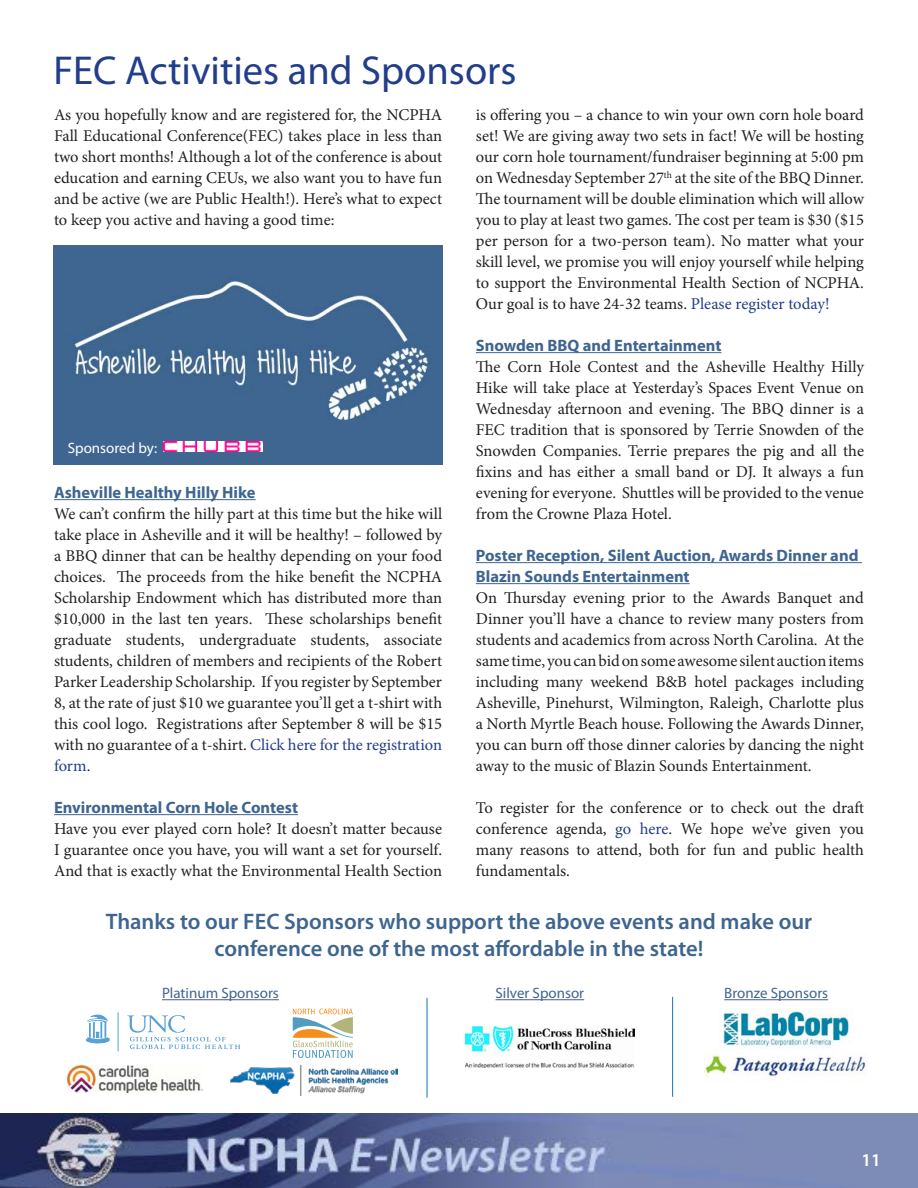
<style>
.page{position:relative;width:918px;height:1188px;background:#fff}
.page>*{position:absolute;margin:0;border:0;box-sizing:border-box;transform-origin:0 0}
.t1{font:40.5px "Myriad Pro";color:#223d8a}
.body{font:600 22.5px/27px "Myriad Pro";color:#3e6590;text-align:center}
.t2{font:600 18px "Myriad Pro";color:#fff}
.body-2{font:16.5px/21px "Minion Pro";color:#231f20;text-align:justify}
.body-3{font:700 16.5px/21px "Myriad Pro";color:#3e6590}
.website{font:15px "Myriad Pro";color:#3e6590}
.website-2{font:15px "Myriad Pro";color:#fff}
.s1{color:#223d8a}
</style>
<div class="page">
<img style="left:0;top:1113px;width:918px;height:75px">
<hr style="left:54px;top:499px;width:202px;height:1px;background:#3e6590">
<hr style="left:54px;top:814px;width:244px;height:1px;background:#3e6590">
<hr style="left:476px;top:352px;width:245px;height:1px;background:#3e6590">
<hr style="left:476px;top:562px;width:386px;height:1px;background:#3e6590">
<hr style="left:476px;top:583px;width:214px;height:1px;background:#3e6590">
<hr style="left:162px;top:999px;width:117px;height:1px;background:#4a5989">
<hr style="left:496px;top:999px;width:88px;height:1px;background:#4a5989">
<hr style="left:724px;top:999px;width:104px;height:1px;background:#4a5989">
<img style="left:54px;top:245px;width:388px;height:219px">
<svg style="left:293px;top:1009px;width:60px;height:49px"></svg>
<img style="left:705px;top:1051px;width:161px;height:30px">
<hr style="left:118px;top:1012px;width:1px;height:39px;background:#56a0d5">
<svg style="left:127px;top:1015px;width:113px;height:34px"></svg>
<svg style="left:86px;top:1015px;width:23px;height:28px"></svg>
<img style="left:721px;top:1010px;width:129px;height:39px">
<img style="left:465px;top:1026px;width:169px;height:42px">
<hr style="left:427px;top:998px;width:1px;height:100px;background:#1476b9">
<hr style="left:672px;top:997px;width:1px;height:100px;background:#1476b9">
<img style="left:68px;top:1066px;width:135px;height:27px">
<img style="left:230px;top:1066px;width:168px;height:29px">
<img style="left:163px;top:442px;width:99px;height:10px">
<p class="t1" style="left:54px;top:46px;width:465px">FEC Activities and Sponsors</p>
<p class="body-2" style="left:54px;top:104px;width:390px">As you hopefully know and are registered for, the NCPHA Fall Educational Conference(FEC) takes place in less than two short months! Although a lot of the conference is about education and earning CEUs, we also want you to have fun and be active (we are Public Health!). Here’s what to expect to keep you active and having a good time:</p>
<p class="website-2" style="left:68px;top:439px;width:91px">Sponsored by:</p>
<p class="body-3" style="left:54px;top:481px;width:203px">Asheville Healthy Hilly Hike</p>
<p class="body-2" style="left:54px;top:503px;width:390px">We can’t confirm the hilly part at this time but the hike will take place in Asheville and it will be healthy! – followed by a BBQ dinner that can be healthy depending on your food choices. The proceeds from the hike benefit the NCPHA Scholarship Endowment which has distributed more than $10,000 in the last ten years. These scholarships benefit graduate students, undergraduate students, associate students, children of members and recipients of the Robert Parker Leadership Scholarship. If you register by September 8, at the rate of just $10 we guarantee you’ll get a t-shirt with this cool logo. Registrations after September 8 will be $15 with no guarantee of a t-shirt. <span class="s1">Click here for the registration form</span>.</p>
<p class="body-3" style="left:54px;top:796px;width:246px">Environmental Corn Hole Contest</p>
<p class="body-2" style="left:54px;top:818px;width:390px">Have you ever played corn hole? It doesn’t matter because I guarantee once you have, you will want a set for yourself.<br>And that is exactly what the Environmental Health Section</p>
<p class="body-2" style="left:476px;top:104px;width:390px">is offering you – a chance to win your own corn hole board set! We are giving away two sets in fact! We will be hosting our corn hole tournament/fundraiser beginning at 5:00 pm on Wednesday September 27<sup>th</sup> at the site of the BBQ Dinner.<br>The tournament will be double elimination which will allow you to play at least two games. The cost per team is $30 ($15 per person for a two-person team). No matter what your skill level, we promise you will enjoy yourself while helping to support the Environmental Health Section of NCPHA.<br>Our goal is to have 24-32 teams. <span class="s1">Please register today!</span></p>
<p class="body-3" style="left:476px;top:334px;width:247px">Snowden BBQ and Entertainment</p>
<p class="body-2" style="left:476px;top:356px;width:390px">The Corn Hole Contest and the Asheville Healthy Hilly Hike will take place at Yesterday’s Spaces Event Venue on Wednesday afternoon and evening. The BBQ dinner is a FEC tradition that is sponsored by Terrie Snowden of the Snowden Companies. Terrie prepares the pig and all the fixins and has either a small band or DJ. It always a fun evening for everyone. Shuttles will be provided to the venue from the Crowne Plaza Hotel.</p>
<p class="body-3" style="left:476px;top:544px;width:384px">Poster Reception, Silent Auction, Awards Dinner and<br>Blazin Sounds Entertainment</p>
<p class="body-2" style="left:476px;top:587px;width:390px">On Thursday evening prior to the Awards Banquet and Dinner you’ll have a chance to review many posters from students and academics from across North Carolina. At the same time, you can bid on some awesome silent auction items including many weekend B&amp;B hotel packages including Asheville, Pinehurst, Wilmington, Raleigh, Charlotte plus a North Myrtle Beach house. Following the Awards Dinner, you can burn off those dinner calories by dancing the night away to the music of Blazin Sounds Entertainment.</p>
<p class="body-2" style="left:476px;top:797px;width:390px">To register for the conference or to check out the draft conference agenda, <span class="s1">go here</span>. We hope we’ve given you many reasons to attend, both for fun and public health fundamentals.</p>
<p class="body" style="left:106px;top:907px;width:708px">Thanks to our FEC Sponsors who support the above events and make our conference one of the most affordable in the state!</p>
<p class="website" style="left:162px;top:984px;width:118px">Platinum Sponsors</p>
<p class="website" style="left:496px;top:984px;width:90px">Silver Sponsor</p>
<p class="website" style="left:724px;top:984px;width:105px">Bronze Sponsors</p>
<p class="t2" style="left:861px;top:1148px;width:21px">11</p>
</div>
